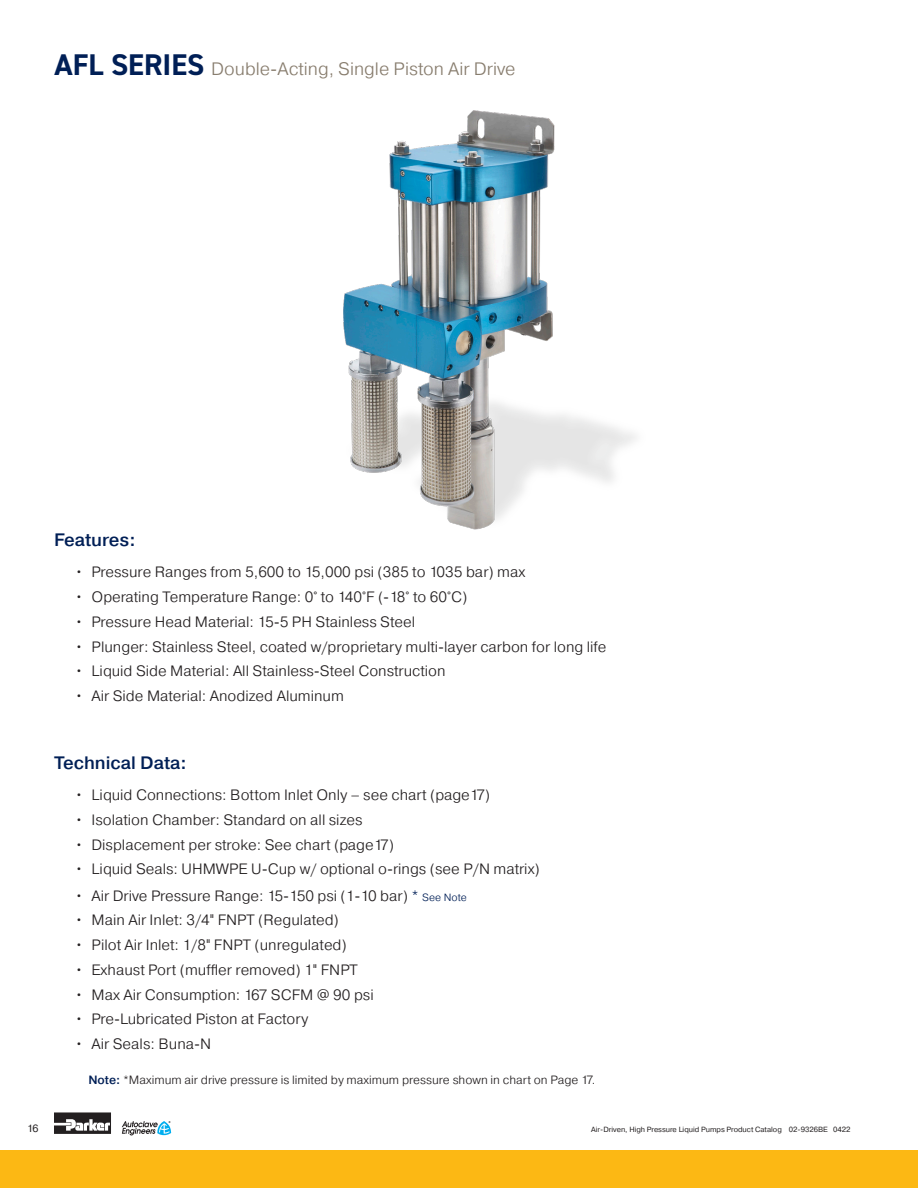
<style>
.page{position:relative;width:918px;height:1188px;background:#fff}
.page>*{position:absolute;margin:0;border:0;box-sizing:border-box;transform-origin:0 0}
.t1{font:300 18px "Pragmatica";color:#887d6e}
.t2{font:500 18px "Pragmatica";color:#001f56}
.t3{font:300 15px "Pragmatica";color:#231f20}
.t4{font:300 12px "Pragmatica";color:#231f20}
.t5{font:10.5px "Pragmatica";color:#231f20}
.t6{font:7.5px "Pragmatica";color:#231f20}
.s1{font-family:"DIN2014";font-weight:700;font-size:30px;color:#001f56}
.s2{color:#001f56}
.s3{font-size:10.5px;color:#001f56}
.s4{font-family:"Helvetica LT";font-weight:400;font-stretch:condensed}
.s5{font-weight:500;color:#001f56}
</style>
<div class="page">
<div style="left:0;top:1150px;width:918px;height:38px;background:#fcb814"></div>
<svg style="left:54px;top:1112px;width:57px;height:22px"></svg>
<svg style="left:122px;top:1121px;width:49px;height:15px"></svg>
<img style="left:343px;top:110px;width:293px;height:420px">
<p class="t1" style="left:55px;top:57px;width:463px"><span class="s1">AFL SERIES</span> Double-Acting, Single Piston Air Drive</p>
<p class="t2" style="left:54px;top:528px;width:83px">Features:</p>
<p class="t3" style="left:75px;top:563px;width:452px">• Pressure Ranges from 5,600 to 15,000 psi (385 to 1035 bar) max</p>
<p class="t3" style="left:75px;top:587px;width:394px">• Operating Temperature Range: 0° to 140°F (-18° to 60°C)</p>
<p class="t3" style="left:75px;top:612px;width:342px">• Pressure Head Material: 15-5 PH Stainless Steel</p>
<p class="t3" style="left:75px;top:637px;width:533px">• Plunger: Stainless Steel, coated w/proprietary multi-layer carbon for long life</p>
<p class="t3" style="left:75px;top:662px;width:372px">• Liquid Side Material: All Stainless-Steel Construction</p>
<p class="t3" style="left:75px;top:686px;width:271px">• Air Side Material: Anodized Aluminum</p>
<p class="t2" style="left:54px;top:751px;width:134px">Technical Data:</p>
<p class="t3" style="left:75px;top:785px;width:417px">• Liquid Connections: Bottom Inlet Only – see chart (page17)</p>
<p class="t3" style="left:75px;top:810px;width:289px">• Isolation Chamber: Standard on all sizes</p>
<p class="t3" style="left:75px;top:835px;width:321px">• Displacement per stroke: See chart (page17)</p>
<p class="t3" style="left:75px;top:860px;width:466px">• Liquid Seals: UHMWPE U-Cup w/ optional o-rings (see P/N matrix)</p>
<p class="t3" style="left:75px;top:886px;width:393px">• Air Drive Pressure Range: 15-150 psi (1-10 bar) <span class="s2">*</span> <span class="s3">See Note</span></p>
<p class="t3" style="left:75px;top:911px;width:265px">• Main Air Inlet: 3/4<span class="s4">"</span> FNPT (Regulated)</p>
<p class="t3" style="left:75px;top:935px;width:273px">• Pilot Air Inlet: 1/8<span class="s4">"</span> FNPT (unregulated)</p>
<p class="t3" style="left:75px;top:960px;width:284px">• Exhaust Port (muffler removed) 1<span class="s4">"</span> FNPT</p>
<p class="t3" style="left:75px;top:985px;width:300px">• Max Air Consumption: 167 SCFM @ 90 psi</p>
<p class="t3" style="left:75px;top:1010px;width:235px">• Pre-Lubricated Piston at Factory</p>
<p class="t3" style="left:75px;top:1034px;width:138px">• Air Seals: Buna-N</p>
<p class="t4" style="left:88px;top:1072px;width:508px"><span class="s5">Note:</span> *Maximum air drive pressure is limited by maximum pressure shown in chart on Page 17.</p>
<p class="t5" style="left:27px;top:1122px;width:13px">16</p>
<p class="t6" style="left:591px;top:1125px;width:261px">Air-Driven, High Pressure Liquid Pumps Product Catalog 02-9326BE 0422</p>
</div>
